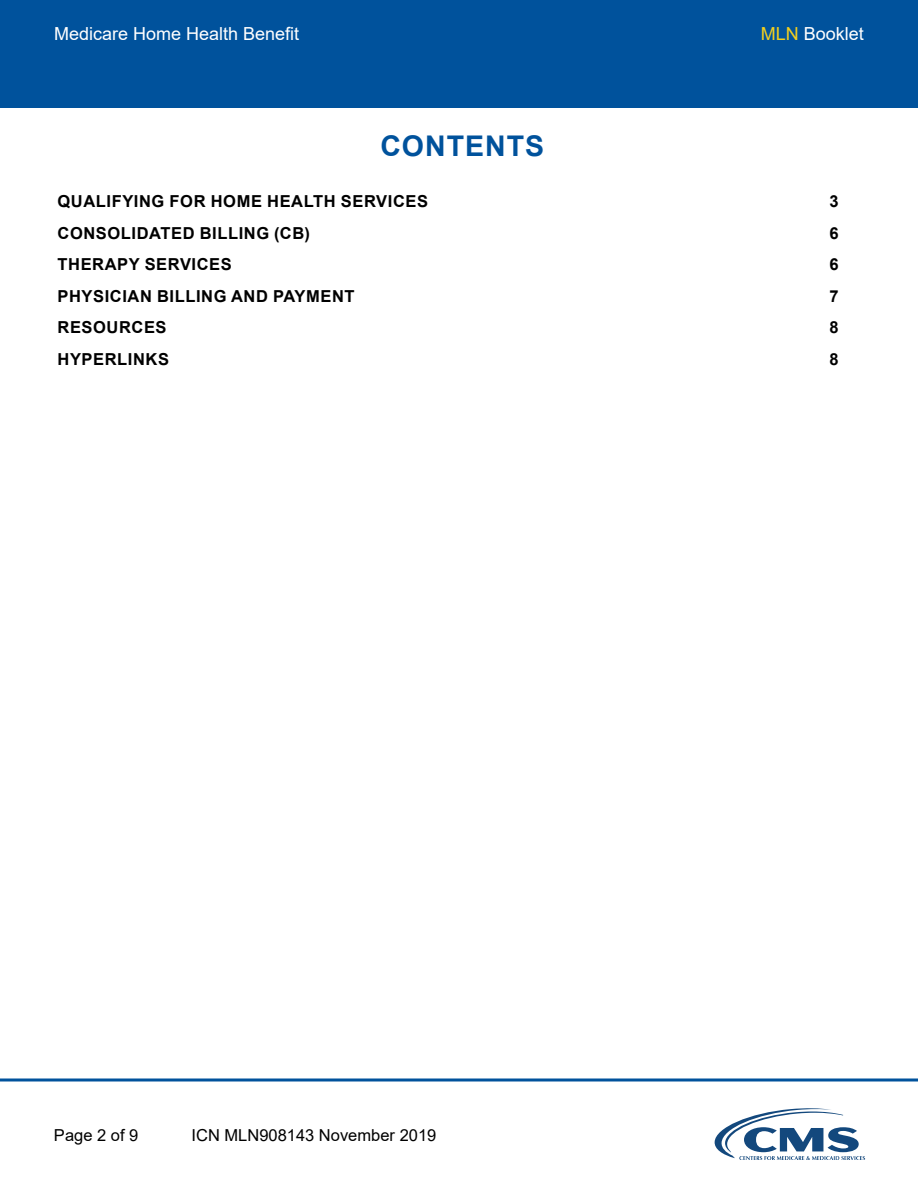
<style>
.page{position:relative;width:918px;height:1188px;background:#fff}
.page>*{position:absolute;margin:0;border:0;box-sizing:border-box;transform-origin:0 0}
.TOC_Title{font:700 28.5px "Arial";letter-spacing:.035em;color:#00529c}
.t1{font:18px "Arial";color:#fff}
.t2{font:700 16.5px "Arial";letter-spacing:.035em;color:#000}
.t3{font:16.5px "Arial";color:#000}
.s1{color:#f3cf1e}
</style>
<div class="page">
<div style="left:0;top:0;width:918px;height:108px;background:#00529c"></div>
<svg style="left:714px;top:1108px;width:151px;height:52px"></svg>
<svg style="left:0;top:1078px;width:918px;height:4px;background:#3f7db4"></svg>
<p class="t1" style="left:54px;top:21px;width:247px">Medicare Home Health Benefit</p>
<p class="t1" style="left:761px;top:21px;width:105px"><span class="s1">MLN</span> Booklet</p>
<p class="TOC_Title" style="left:380px;top:126px;width:165px">CONTENTS</p>
<p class="t2" style="left:58px;top:190px;width:372px">QUALIFYING FOR HOME HEALTH SERVICES</p>
<p class="t2" style="left:830px;top:190px;width:11px">3</p>
<p class="t2" style="left:58px;top:222px;width:254px">CONSOLIDATED BILLING (CB)</p>
<p class="t2" style="left:830px;top:222px;width:11px">6</p>
<p class="t2" style="left:58px;top:253px;width:176px">THERAPY SERVICES</p>
<p class="t2" style="left:830px;top:253px;width:11px">6</p>
<p class="t2" style="left:58px;top:285px;width:299px">PHYSICIAN BILLING AND PAYMENT</p>
<p class="t2" style="left:830px;top:285px;width:11px">7</p>
<p class="t2" style="left:58px;top:316px;width:111px">RESOURCES</p>
<p class="t2" style="left:830px;top:316px;width:11px">8</p>
<p class="t2" style="left:58px;top:348px;width:113px">HYPERLINKS</p>
<p class="t2" style="left:830px;top:348px;width:11px">8</p>
<p class="t3" style="left:54px;top:1123px;width:86px">Page 2 of 9</p>
<p class="t3" style="left:192px;top:1123px;width:246px">ICN MLN908143 November 2019</p>
</div>
